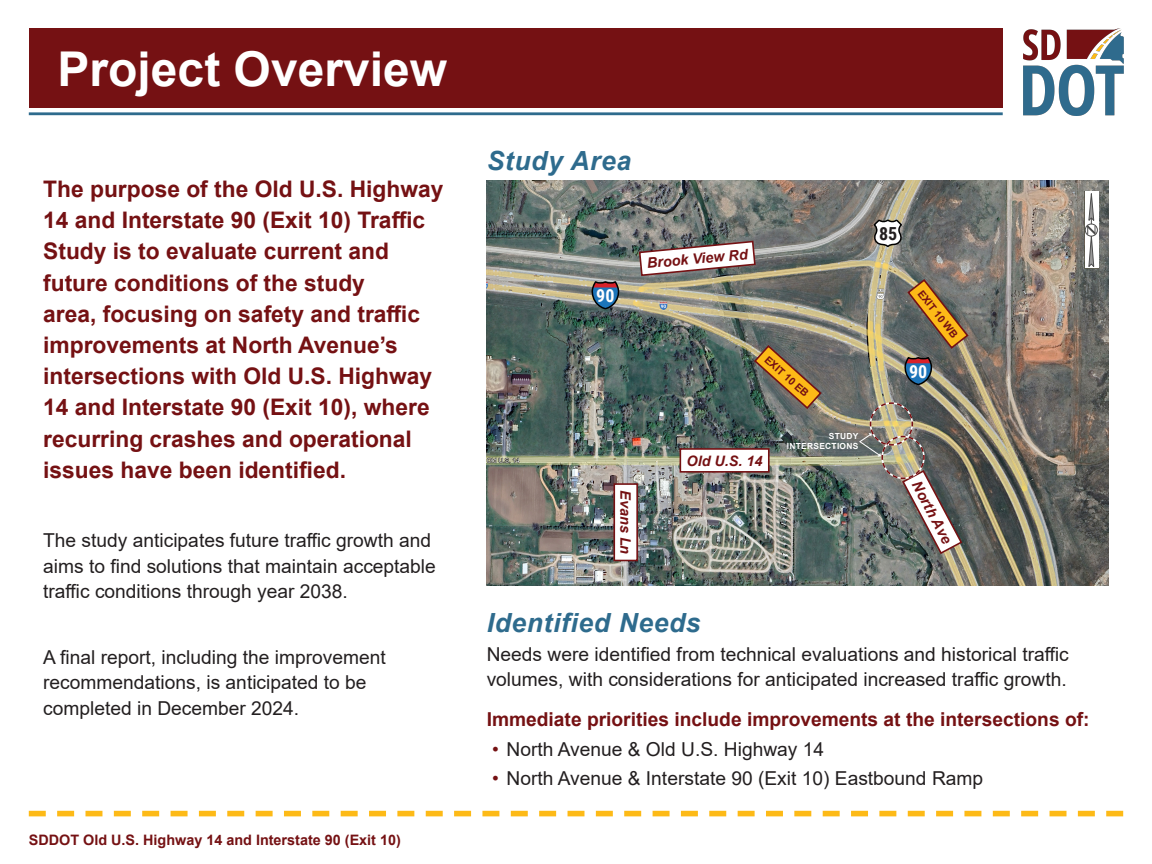
<style>
.page{position:relative;width:1152px;height:864px;background:#fff}
.page>*{position:absolute;margin:0;border:0;box-sizing:border-box;transform-origin:0 0}
.Board_Title{font:700 48px "Arial";color:#fff}
.Header_2{font:italic 700 26.4px "Arial";letter-spacing:.025em;color:#2e6b8d}
.Body_Copy_Large{font:700 22.8px/31.2px "Arial";color:#751113}
.Body_Copy{font:19.2px/25.6px "Arial";color:#231f20}
.Body_Copy-2{font:700 19.2px "Arial";color:#751113}
.t1{font:700 18px "Roboto Condensed";color:#fff}
.t2{font:700 18px "Roboto Condensed";color:#231f20}
.t3{font:700 14.4px "Arial";color:#751113}
.t4{font:italic 700 14.4px "Arial";color:#751113}
.t5{font:700 10.4px "Arial";color:#751113}
.t6{font:700 8.4px/10.1px "Arial";letter-spacing:.035em;color:#fff;text-align:right}
.s1{color:#751113}
</style>
<div class="page">
<div style="left:29px;top:29px;width:974px;height:79px;background:#751113"></div>
<svg style="left:29px;top:811px;width:1094px;height:5px"></svg>
<hr style="left:29px;top:112px;width:974px;height:3px;background:#2e6b8d">
<img style="left:1023px;top:29px;width:100px;height:86px">
<img style="left:487px;top:180px;width:622px;height:405px">
<svg style="left:679px;top:447px;width:91px;height:26px"></svg>
<svg style="left:613px;top:482px;width:26px;height:80px"></svg>
<svg style="left:753px;top:344px;width:70px;height:66px;background:#907b4d"></svg>
<svg style="left:906px;top:278px;width:64px;height:72px;background:#947d4e"></svg>
<svg style="left:638px;top:240px;width:119px;height:37px"></svg>
<svg style="left:590px;top:281px;width:30px;height:30px"></svg>
<svg style="left:903px;top:357px;width:30px;height:29px"></svg>
<svg style="left:872px;top:218px;width:31px;height:31px"></svg>
<img style="left:859px;top:402px;width:104px;height:153px">
<svg style="left:1085px;top:192px;width:14px;height:76px"></svg>
<p class="Board_Title" style="left:58px;top:35px;width:391px">Project Overview</p>
<p class="Body_Copy_Large" style="left:43px;top:174px;width:402px">The purpose of the Old U.S. Highway 14 and Interstate 90 (Exit 10) Traffic Study is to evaluate current and future conditions of the study<br>area, focusing on safety and traffic improvements at North Avenue’s intersections with Old U.S. Highway 14 and Interstate 90 (Exit 10), where recurring crashes and operational issues have been identified.</p>
<p class="Body_Copy" style="left:43px;top:527px;width:394px">The study anticipates future traffic growth and aims to find solutions that maintain acceptable traffic conditions through year 2038.</p>
<p class="Body_Copy" style="left:43px;top:644px;width:344px">A final report, including the improvement recommendations, is anticipated to be completed in December 2024.</p>
<p class="t3" style="left:29px;top:830px;width:374px">SDDOT Old U.S. Highway 14 and Interstate 90 (Exit 10)</p>
<p class="Header_2" style="left:487px;top:144px;width:146px">Study Area</p>
<p class="t1" style="left:596px;top:283px;width:20px">90</p>
<p class="t4" style="left:646px;top:253px;width:103px;rotate:-5deg">Brook View Rd</p>
<p class="t5" style="left:771px;top:352px;width:56px;rotate:42deg">EXIT 10 EB</p>
<p class="t6" style="left:787px;top:431px;width:73px">STUDY<br>INTERSECTIONS</p>
<p class="t4" style="left:687px;top:451px;width:78px">Old U.S. 14</p>
<p class="t2" style="left:879px;top:221px;width:20px">85</p>
<p class="t5" style="left:926px;top:287px;width:59px;rotate:52deg">EXIT 10 WB</p>
<p class="t1" style="left:909px;top:359px;width:20px">90</p>
<p class="t4" style="left:635px;top:490px;width:66px;rotate:90deg">Evans Ln</p>
<p class="t4" style="left:924px;top:478px;width:70px;rotate:62deg">North Ave</p>
<p class="Header_2" style="left:487px;top:605px;width:215px">Identified Needs</p>
<p class="Body_Copy" style="left:487px;top:641px;width:584px">Needs were identified from technical evaluations and historical traffic volumes, with considerations for anticipated increased traffic growth.</p>
<p class="Body_Copy-2" style="left:487px;top:706px;width:604px">Immediate priorities include improvements at the intersections of:</p>
<p class="Body_Copy" style="left:492px;top:736px;width:334px"><span class="s1">•</span> North Avenue &amp; Old U.S. Highway 14</p>
<p class="Body_Copy" style="left:492px;top:765px;width:493px"><span class="s1">•</span> North Avenue &amp; Interstate 90 (Exit 10) Eastbound Ramp</p>
</div>
